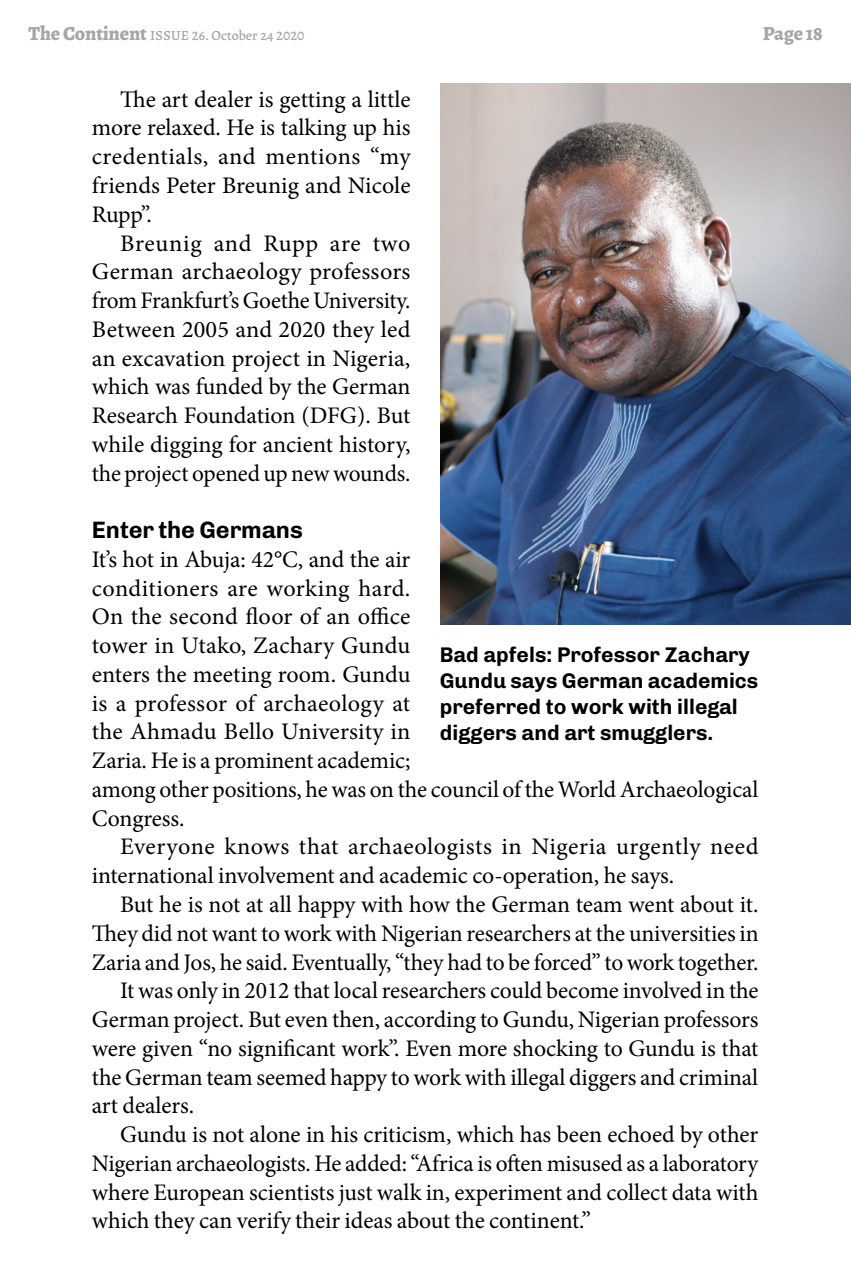
<style>
.page{position:relative;width:851px;height:1276px;background:#fff}
.page>*{position:absolute;margin:0;border:0;box-sizing:border-box;transform-origin:0 0}
.t1{font:23.75px/28.8px "Minion Pro";letter-spacing:-.005em;color:#000;text-align:justify}
.t2{font:700 23.75px "Chivo";letter-spacing:-.005em;color:#000}
.t3{font:700 21.25px/26.2px "Chivo";color:#000}
.t4{font:800 20px "Alegreya";letter-spacing:-.015em;color:#a6a6a6}
.t5{font:500 14px "Alegreya";color:#a6a6a6}
.s1{font-weight:800;font-size:20px}
</style>
<div class="page">
<img style="left:440px;top:84px;width:410px;height:540px">
<p class="t5" style="left:28px;top:26px;width:277px"><span class="s1">The Continent</span> ISSUE 26. October 24 2020</p>
<p class="t4" style="left:762px;top:19px;width:61px">Page 18</p>
<p class="t1" style="left:92px;top:85px;width:320px;text-indent:28px">The art dealer is getting a little more relaxed. He is talking up his credentials, and mentions “my friends Peter Breunig and Nicole Rupp”.</p>
<p class="t1" style="left:92px;top:229px;width:320px;text-indent:28px">Breunig and Rupp are two German archaeology professors from Frankfurt’s Goethe University.<br>Between 2005 and 2020 they led an excavation project in Nigeria, which was funded by the German Research Foundation (DFG). But while digging for ancient history, the project opened up new wounds.</p>
<p class="t2" style="left:92px;top:516px;width:212px">Enter the Germans</p>
<p class="t1" style="left:92px;top:545px;width:668px;text-align:left">It’s hot in Abuja: 42°C, and the air<br>conditioners are working hard.<br>On the second floor of an office<br>tower in Utako, Zachary Gundu<br>enters the meeting room. Gundu<br>is a professor of archaeology at<br>the Ahmadu Bello University in<br>Zaria. He is a prominent academic;<br>among other positions, he was on the council of the World Archaeological Congress.</p>
<p class="t1" style="left:92px;top:832px;width:668px;text-indent:28px">Everyone knows that archaeologists in Nigeria urgently need international involvement and academic co-operation, he says.</p>
<p class="t1" style="left:92px;top:890px;width:668px;text-indent:28px">But he is not at all happy with how the German team went about it.<br>They did not want to work with Nigerian researchers at the universities in Zaria and Jos, he said. Eventually, “they had to be forced” to work together.</p>
<p class="t1" style="left:92px;top:976px;width:668px;text-indent:28px">It was only in 2012 that local researchers could become involved in the German project. But even then, according to Gundu, Nigerian professors were given “no significant work”. Even more shocking to Gundu is that the German team seemed happy to work with illegal diggers and criminal art dealers.</p>
<p class="t1" style="left:92px;top:1120px;width:668px;text-indent:28px">Gundu is not alone in his criticism, which has been echoed by other Nigerian archaeologists. He added: “Africa is often misused as a laboratory where European scientists just walk in, experiment and collect data with which they can verify their ideas about the continent.”</p>
<p class="t3" style="left:439px;top:641px;width:320px">Bad apfels: Professor Zachary<br>Gundu says German academics preferred to work with illegal diggers and art smugglers.</p>
</div>
